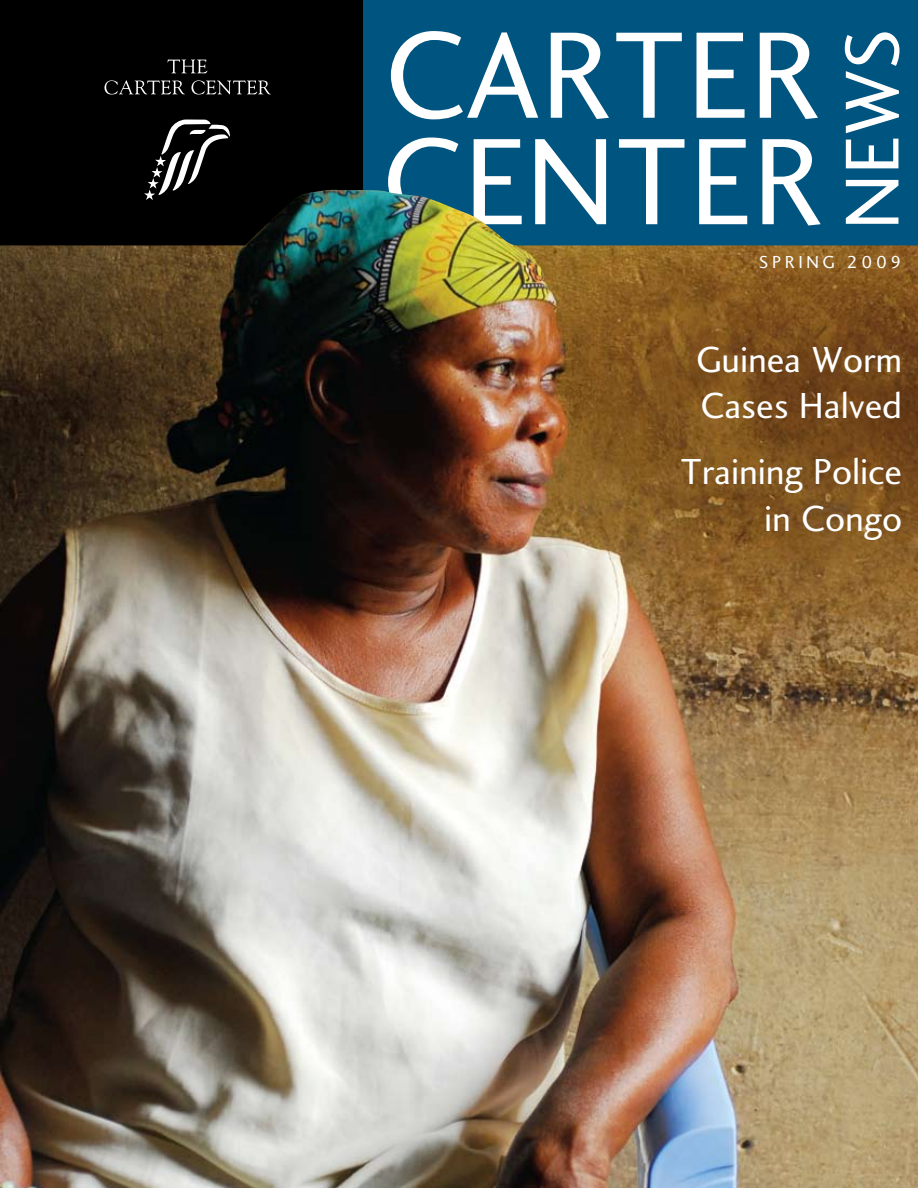
<style>
.page{position:relative;width:918px;height:1188px;background:#fff}
.page>*{position:absolute;margin:0;border:0;box-sizing:border-box;transform-origin:0 0}
.t1{font:127.5px/106.5px "Charlotte Sans Book Plain";letter-spacing:.005em;color:#fff}
.t2{font:78.9px "Charlotte Sans Book Plain";color:#fff}
.t3{font:37.5px/46.5px "Charlotte Sans Book Plain";letter-spacing:-.005em;color:#fff}
.t4{font:18px "Charlotte Sans Book Plain";letter-spacing:.2em;color:#fff}
</style>
<div class="page">
<div style="left:0;top:0;width:369px;height:250px;background:#000"></div>
<div style="left:364px;top:0;width:554px;height:251px;background:#005480"></div>
<svg style="left:148px;top:120px;width:82px;height:70px"></svg>
<svg style="left:168px;top:60px;width:39px;height:13px"></svg>
<svg style="left:104px;top:80px;width:81px;height:15px"></svg>
<svg style="left:191px;top:80px;width:80px;height:15px"></svg>
<img style="left:0;top:190px;width:918px;height:998px">
<h1 class="t1" style="left:382px;top:21px;width:443px">Carter<br>Center</h1>
<h2 class="t2" style="left:825px;top:229px;width:202px;rotate:-90deg">news</h2>
<p class="t4" style="left:759px;top:251px;width:144px">Sp ring 2009</p>
<p class="t3" style="left:696px;top:335px;width:207px">Guinea Worm<br>Cases Halved</p>
<p class="t3" style="left:680px;top:448px;width:223px;text-align:right">Training Police in Congo</p>
</div>
